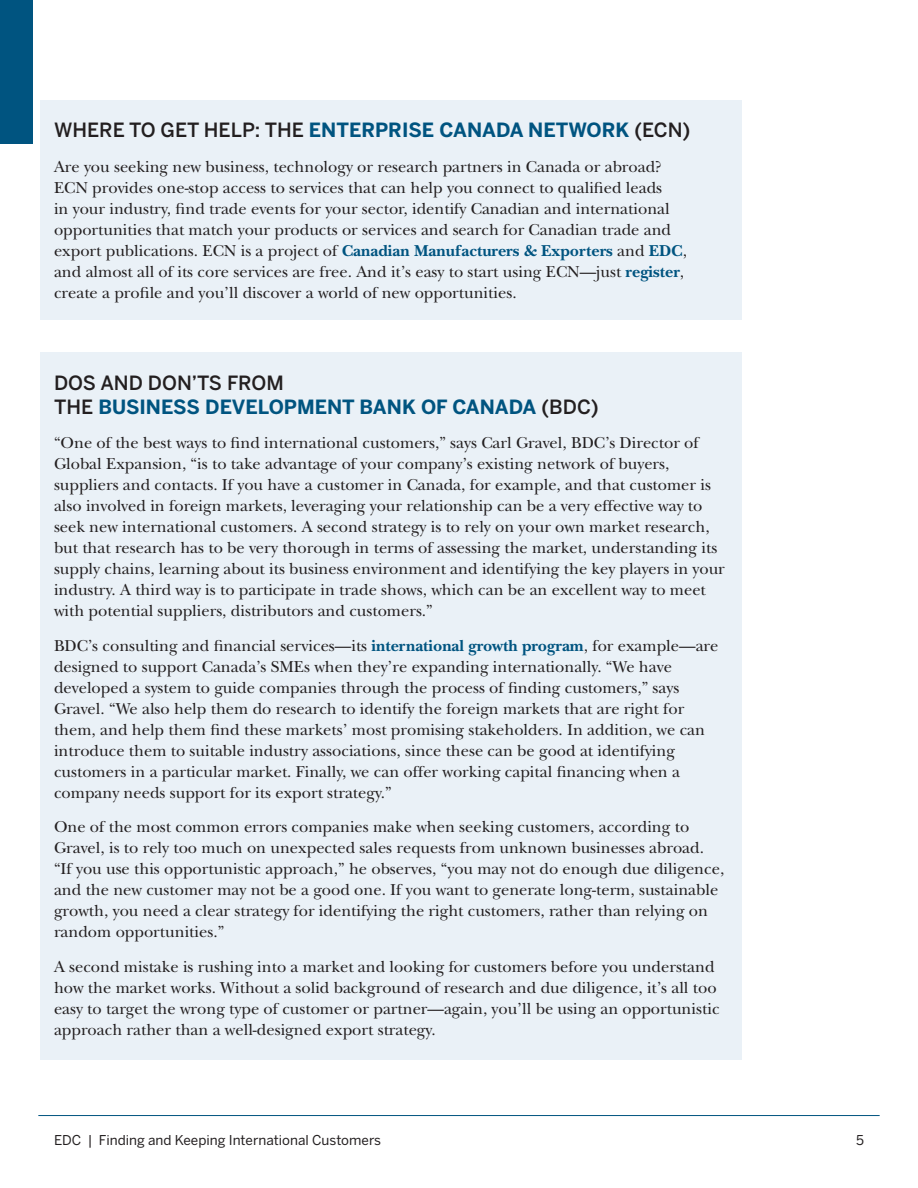
<style>
.page{position:relative;width:918px;height:1188px;background:#fff}
.page>*{position:absolute;margin:0;border:0;box-sizing:border-box;transform-origin:0 0}
.t1{font:700 19.5px/24px "Benton Sans";color:#005480}
.t2{font:500 19.5px "Benton Sans";color:#231f20}
.t3{font:16.5px/21px "New Baskerville Std";color:#231f20}
.t4{font:13.5px "Benton Sans";color:#231f20}
.s1{font-weight:700;color:#005480}
.s2{font-weight:500;color:#231f20}
</style>
<div class="page">
<div style="left:0;top:0;width:32px;height:143px;background:#005480"></div>
<hr style="left:38px;top:1115px;width:842px;height:1px;background:#005480">
<div style="left:40px;top:100px;width:702px;height:220px;background:#eaf1f7"></div>
<div style="left:40px;top:352px;width:702px;height:707px;background:#eaf1f7"></div>
<p class="t2" style="left:54px;top:119px;width:638px">WHERE TO GET HELP: THE <span class="s1">ENTERPRISE CANADA NETWORK</span> (ECN)</p>
<p class="t3" style="left:54px;top:156px;width:635px">Are you seeking new business, technology or research partners in Canada or abroad?<br>ECN provides one-stop access to services that can help you connect to qualified leads<br>in your industry, find trade events for your sector, identify Canadian and international opportunities that match your products or services and search for Canadian trade and export publications. ECN is a project of <span class="s1">Canadian Manufacturers &amp; Exporters</span> and <span class="s1">EDC</span>, and almost all of its core services are free. And it’s easy to start using ECN—just <span class="s1">register</span>, create a profile and you’ll discover a world of new opportunities.</p>
<p class="t1" style="left:54px;top:370px;width:546px"><span class="s2">DOS AND DON’TS FROM<br>THE</span> BUSINESS DEVELOPMENT BANK OF CANADA <span class="s2">(BDC)</span></p>
<p class="t3" style="left:54px;top:432px;width:672px">“One of the best ways to find international customers,” says Carl Gravel, BDC’s Director of Global Expansion, “is to take advantage of your company’s existing network of buyers, suppliers and contacts. If you have a customer in Canada, for example, and that customer is also involved in foreign markets, leveraging your relationship can be a very effective way to seek new international customers. A second strategy is to rely on your own market research, but that research has to be very thorough in terms of assessing the market, understanding its supply chains, learning about its business environment and identifying the key players in your industry. A third way is to participate in trade shows, which can be an excellent way to meet with potential suppliers, distributors and customers.”</p>
<p class="t3" style="left:54px;top:635px;width:666px">BDC’s consulting and financial services—its <span class="s1">international growth program</span>, for example—are designed to support Canada’s SMEs when they’re expanding internationally. “We have developed a system to guide companies through the process of finding customers,” says Gravel. “We also help them do research to identify the foreign markets that are right for them, and help them find these markets’ most promising stakeholders. In addition, we can introduce them to suitable industry associations, since these can be good at identifying customers in a particular market. Finally, we can offer working capital financing when a company needs support for its export strategy.”</p>
<p class="t3" style="left:54px;top:817px;width:672px">One of the most common errors companies make when seeking customers, according to Gravel, is to rely too much on unexpected sales requests from unknown businesses abroad. “If you use this opportunistic approach,” he observes, “you may not do enough due diligence, and the new customer may not be a good one. If you want to generate long-term, sustainable growth, you need a clear strategy for identifying the right customers, rather than relying on random opportunities.”</p>
<p class="t3" style="left:54px;top:956px;width:667px">A second mistake is rushing into a market and looking for customers before you understand how the market works. Without a solid background of research and due diligence, it’s all too easy to target the wrong type of customer or partner—again, you’ll be using an opportunistic approach rather than a well-designed export strategy.</p>
<p class="t4" style="left:54px;top:1132px;width:329px">EDC | Finding and Keeping International Customers</p>
<p class="t4" style="left:856px;top:1132px;width:9px">5</p>
</div>
